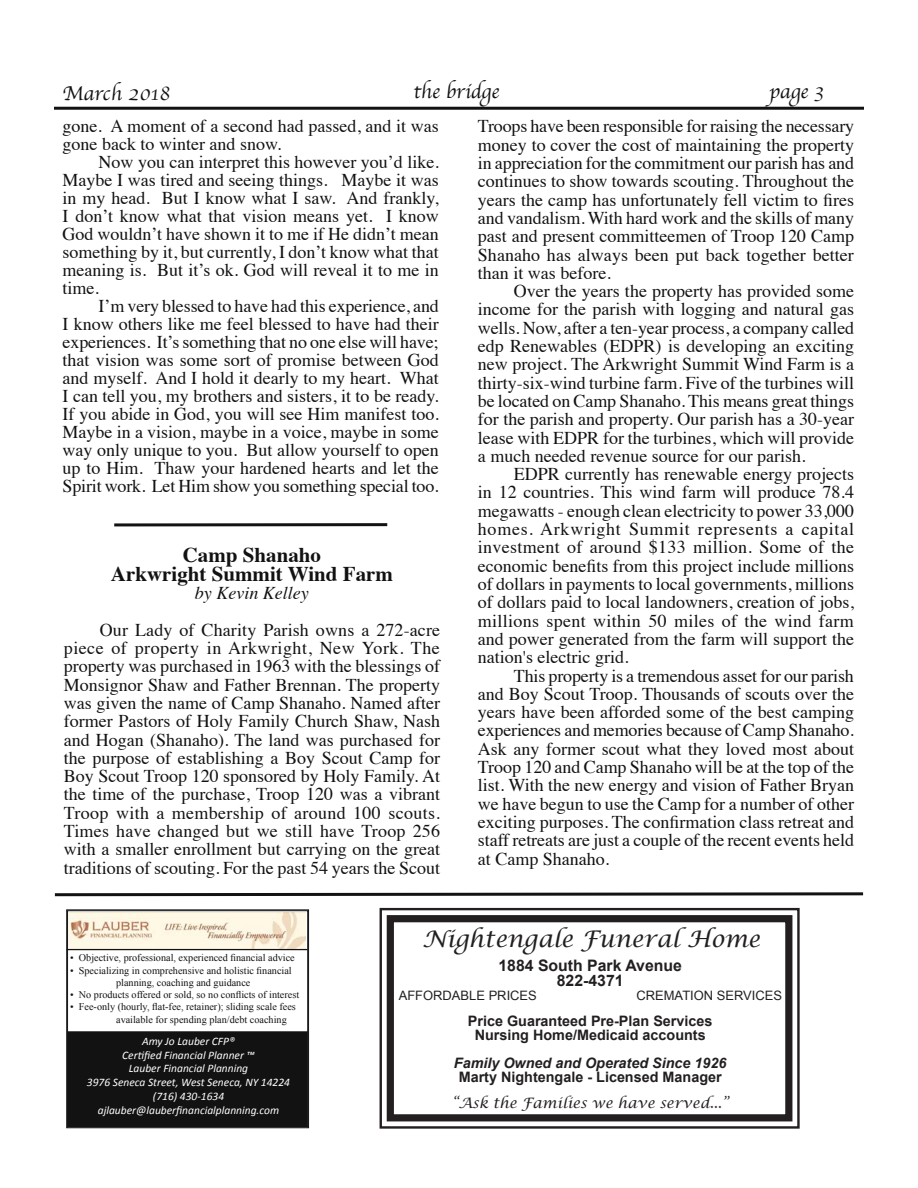
<style>
.page{position:relative;width:918px;height:1188px;background:#fff}
.page>*{position:absolute;margin:0;border:0;box-sizing:border-box;transform-origin:0 0}
.t1{font:italic 22.95px "Lucida Calligraphy";color:#231f20}
.t2{font:700 21px/18.3px "Times";color:#121212;text-align:center}
.t3{font:21px "Apple Chancery";color:#121212}
.t4{font:18px/18.3px "Times";color:#121212;text-align:justify}
.t5{font:italic 18px "Times";color:#121212}
.t6{font:700 15.9px/14.4px "Arial";color:#231f20;text-align:center}
.t7{font:700 14.4px/14.4px "Arial";color:#231f20;text-align:center}
.t8{font:italic 700 14.4px "Arial";color:#231f20}
.t9{font:italic 14.4px "Lucida Calligraphy";color:#231f20}
.t10{font:12.9px "Arial";color:#231f20}
.t11{font:italic 11.55px/13.8px "Calibri";color:#fff;text-align:center}
.t12{font:10.2px/12.3px "Times New Roman";color:#121212;text-align:center}
</style>
<div class="page">
<hr style="left:54px;top:107px;width:810px;height:3px;background:#121212">
<hr style="left:114px;top:523px;width:273px;height:3px;background:#121212">
<svg style="left:379px;top:907px;width:421px;height:222px"></svg>
<div style="left:387px;top:915px;width:405px;height:206px;border:7px solid #231f20"></div>
<svg style="left:54px;top:892px;width:810px;height:5px"></svg>
<svg style="left:66px;top:909px;width:243px;height:219px"></svg>
<div style="left:68px;top:1031px;width:240px;height:96px;background:#121212"></div>
<div style="left:69px;top:1032px;width:238px;height:94px;border:1px solid #121212"></div>
<img style="left:70px;top:912px;width:236px;height:37px">
<hr style="left:66px;top:949px;width:241px;height:1px;background:#121212">
<p class="t3" style="left:63px;top:76px;width:109px">March 2018</p>
<p class="t3" style="left:413px;top:74px;width:87px">the bridge</p>
<p class="t3" style="left:770px;top:74px;width:56px">page 3</p>
<p class="t4" style="left:63px;top:116px;width:378px">gone. A moment of a second had passed, and it was gone back to winter and snow.</p>
<p class="t4" style="left:63px;top:152px;width:378px;text-indent:36px">Now you can interpret this however you’d like.<br>Maybe I was tired and seeing things. Maybe it was in my head. But I know what I saw. And frankly, I don’t know what that vision means yet. I know God wouldn’t have shown it to me if He didn’t mean something by it, but currently, I don’t know what that meaning is. But it’s ok. God will reveal it to me in time.</p>
<p class="t4" style="left:63px;top:296px;width:378px;text-indent:36px">I’m very blessed to have had this experience, and I know others like me feel blessed to have had their experiences. It’s something that no one else will have; that vision was some sort of promise between God and myself. And I hold it dearly to my heart. What I can tell you, my brothers and sisters, it to be ready.<br>If you abide in God, you will see Him manifest too.<br>Maybe in a vision, maybe in a voice, maybe in some way only unique to you. But allow yourself to open up to Him. Thaw your hardened hearts and let the Spirit work. Let Him show you something special too.</p>
<p class="t4" style="left:478px;top:116px;width:378px">Troops have been responsible for raising the necessary money to cover the cost of maintaining the property in appreciation for the commitment our parish has and continues to show towards scouting. Throughout the years the camp has unfortunately fell victim to fires and vandalism. With hard work and the skills of many past and present committeemen of Troop 120 Camp Shanaho has always been put back together better than it was before.</p>
<p class="t4" style="left:478px;top:280px;width:378px;text-indent:36px">Over the years the property has provided some income for the parish with logging and natural gas wells. Now, after a ten-year process, a company called edp Renewables (EDPR) is developing an exciting new project. The Arkwright Summit Wind Farm is a thirty-six-wind turbine farm. Five of the turbines will be located on Camp Shanaho. This means great things for the parish and property. Our parish has a 30-year lease with EDPR for the turbines, which will provide a much needed revenue source for our parish.</p>
<p class="t4" style="left:478px;top:463px;width:378px;text-indent:36px">EDPR currently has renewable energy projects in 12 countries. This wind farm will produce 78.4 megawatts - enough clean electricity to power 33,000 homes. Arkwright Summit represents a capital investment of around $133 million. Some of the economic benefits from this project include millions of dollars in payments to local governments, millions of dollars paid to local landowners, creation of jobs, millions spent within 50 miles of the wind farm and power generated from the farm will support the nation's electric grid.</p>
<p class="t4" style="left:478px;top:665px;width:378px;text-indent:36px">This property is a tremendous asset for our parish and Boy Scout Troop. Thousands of scouts over the years have been afforded some of the best camping experiences and memories because of Camp Shanaho.<br>Ask any former scout what they loved most about Troop 120 and Camp Shanaho will be at the top of the list. With the new energy and vision of Father Bryan we have begun to use the Camp for a number of other exciting purposes. The confirmation class retreat and staff retreats are just a couple of the recent events held at Camp Shanaho.</p>
<p class="t2" style="left:111px;top:544px;width:284px">Camp Shanaho<br>Arkwright Summit Wind Farm</p>
<p class="t5" style="left:195px;top:577px;width:115px">by Kevin Kelley</p>
<p class="t4" style="left:64px;top:619px;width:378px;text-indent:36px">Our Lady of Charity Parish owns a 272-acre piece of property in Arkwright, New York. The property was purchased in 1963 with the blessings of Monsignor Shaw and Father Brennan. The property was given the name of Camp Shanaho. Named after former Pastors of Holy Family Church Shaw, Nash and Hogan (Shanaho). The land was purchased for the purpose of establishing a Boy Scout Camp for Boy Scout Troop 120 sponsored by Holy Family. At the time of the purchase, Troop 120 was a vibrant Troop with a membership of around 100 scouts.<br>Times have changed but we still have Troop 256 with a smaller enrollment but carrying on the great traditions of scouting. For the past 54 years the Scout</p>
<p class="t12" style="left:70px;top:952px;width:226px">• Objective, professional, experienced financial advice</p>
<p class="t12" style="left:70px;top:964px;width:223px">• Specializing in comprehensive and holistic financial planning, coaching and guidance</p>
<p class="t12" style="left:70px;top:988px;width:231px">• No products offered or sold, so no conflicts of interest</p>
<p class="t12" style="left:116px;top:1001px;width:181px;text-align:left;text-indent:-46px">• Fee-only (hourly, flat-fee, retainer); sliding scale fees available for spending plan/debt coaching</p>
<p class="t11" style="left:87px;top:1034px;width:205px">Amy Jo Lauber CFP®<br>Certified Financial Planner ™<br>Lauber Financial Planning<br>3976 Seneca Street, West Seneca, NY 14224 (716) 430-1634 ajlauber@lauberfinancialplanning.com</p>
<p class="t1" style="left:422px;top:925px;width:340px">Nightengale Funeral Home</p>
<p class="t6" style="left:498px;top:959px;width:185px">1884 South Park Avenue<br>822-4371</p>
<p class="t10" style="left:399px;top:987px;width:140px">AFFORDABLE PRICES</p>
<p class="t10" style="left:637px;top:987px;width:147px">CREMATION SERVICES</p>
<p class="t7" style="left:468px;top:1014px;width:246px">Price Guaranteed Pre-Plan Services<br>Nursing Home/Medicaid accounts</p>
<p class="t8" style="left:454px;top:1053px;width:274px">Family Owned and Operated Since 1926</p>
<p class="t7" style="left:459px;top:1070px;width:265px">Marty Nightengale - Licensed Manager</p>
<p class="t9" style="left:452px;top:1094px;width:278px">“Ask the Families we have served...”</p>
</div>
